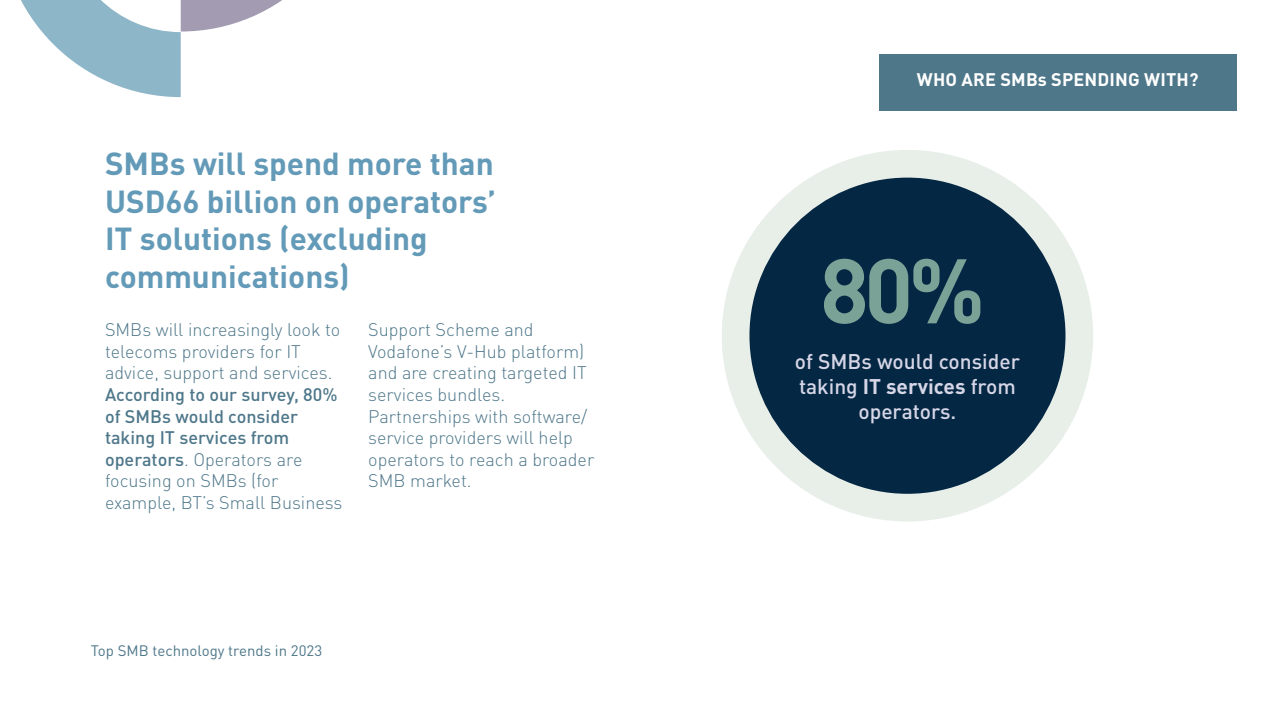
<style>
.page{position:relative;width:1263px;height:711px;background:#fff}
.page>*{position:absolute;margin:0;border:0;box-sizing:border-box;transform-origin:0 0}
.Main_Text{font:700 90px "DINOT";color:#7ba297}
.Main_Text-2{font:700 31.5px/37.8px "DINOT";color:#639ab8}
.Main_Text-3{font:500 21px/25.2px "DINOT";color:#d6d6e7;text-align:center}
.Main_Text-4{font:300 18px/21.6px "DINOT";color:#4e778a}
.Main_Text-5{font:700 18px "DINOT";letter-spacing:.01em;color:#fff}
.t1{font:15px "DINOT";color:#4e778a}
.s1{font-weight:500}
.s2{font-weight:700}
</style>
<div class="page">
<div style="left:879px;top:54px;width:358px;height:56px;background:#4e778a"></div>
<svg style="left:21px;top:0;width:261px;height:97px"></svg>
<div style="left:722px;top:150px;width:371px;height:371px;background:#e8eee8;border-radius:50%"></div>
<div style="left:749px;top:177px;width:316px;height:316px;background:#042743;border-radius:50%"></div>
<p class="Main_Text-2" style="left:105px;top:143px;width:392px">SMBs will spend more than<br>USD66 billion on operators’<br>IT solutions (excluding communications)</p>
<p class="Main_Text-4" style="left:105px;top:318px;width:239px">SMBs will increasingly look to telecoms providers for IT advice, support and services.<br><span class="s1">According to our survey, 80% of SMBs would consider taking IT services from operators</span>. Operators are focusing on SMBs (for example, BT’s Small Business</p>
<p class="Main_Text-4" style="left:368px;top:318px;width:228px">Support Scheme and<br>Vodafone’s V-Hub platform) and are creating targeted IT services bundles.<br>Partnerships with software/ service providers will help operators to reach a broader<br>SMB market.</p>
<p class="t1" style="left:91px;top:641px;width:233px">Top SMB technology trends in 2023</p>
<p class="Main_Text-5" style="left:917px;top:68px;width:283px">WHO ARE SMBs SPENDING WITH?</p>
<p class="Main_Text" style="left:820px;top:232px;width:167px">80%</p>
<p class="Main_Text-3" style="left:795px;top:348px;width:227px">of SMBs would consider taking <span class="s2">IT services</span> from operators.</p>
</div>
